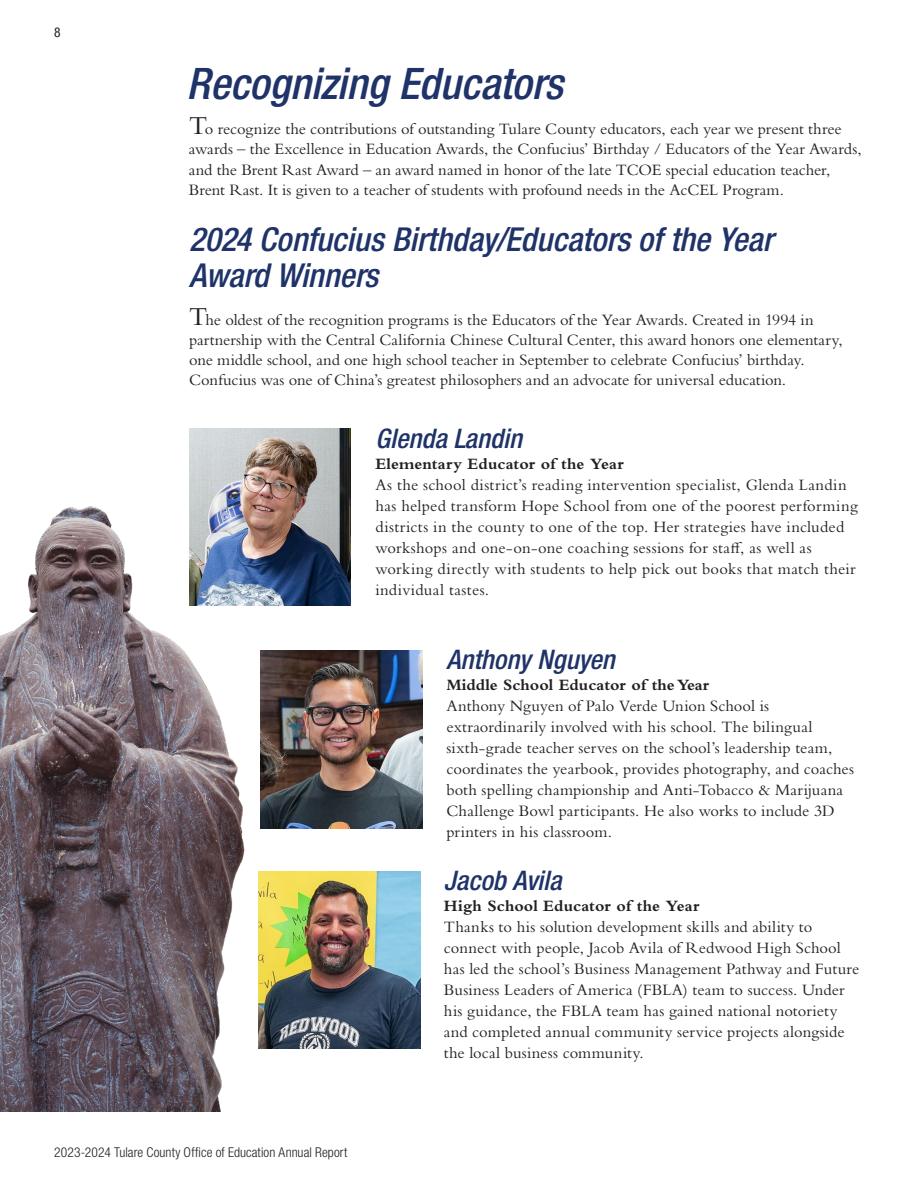
<style>
.page{position:relative;width:918px;height:1188px;background:#fff}
.page>*{position:absolute;margin:0;border:0;box-sizing:border-box;transform-origin:0 0}
.t1{font:italic 500 condensed 43.5px "Helvetica Neue LT Std";letter-spacing:-.005em;color:#1f3369}
.t2{font:italic 500 condensed 33px/36px "Helvetica Neue LT Std";letter-spacing:-.005em;color:#1f3369}
.t3{font:italic 500 condensed 27px "Helvetica Neue LT Std";color:#1f3369}
.t4{font:16.5px/21px "Bembo Std";letter-spacing:.005em;color:#231f20}
.t5{font:700 16.5px "Bembo Std";color:#231f20}
.t6{font:300 condensed 13.5px "Helvetica Neue LT Std";letter-spacing:.005em;color:#231f20}
.t7{font:condensed 13.5px "Helvetica Neue LT Std";color:#231f20}
.s1{font-size:27px}
</style>
<div class="page">
<img style="left:189px;top:429px;width:162px;height:177px">
<img style="left:291px;top:651px;width:132px;height:177px">
<img style="left:291px;top:872px;width:129px;height:177px">
<img style="left:0;top:482px;width:291px;height:630px">
<p class="t7" style="left:54px;top:24px;width:8px">8</p>
<h1 class="t1" style="left:187px;top:58px;width:378px">Recognizing Educators</h1>
<p class="t4" style="left:189px;top:119px;width:674px;line-height:20.2px"><span class="s1">T</span>o recognize the contributions of outstanding Tulare County educators, each year we present three awards – the Excellence in Education Awards, the Confucius’ Birthday / Educators of the Year Awards, and the Brent Rast Award – an award named in honor of the late TCOE special education teacher, Brent Rast. It is given to a teacher of students with profound needs in the AcCEL Program.</p>
<h2 class="t2" style="left:189px;top:222px;width:586px">2024 Confucius Birthday/Educators of the Year<br>Award Winners</h2>
<p class="t4" style="left:189px;top:309px;width:655px;line-height:20.2px"><span class="s1">T</span>he oldest of the recognition programs is the Educators of the Year Awards. Created in 1994 in partnership with the Central California Chinese Cultural Center, this award honors one elementary, one middle school, and one high school teacher in September to celebrate Confucius’ birthday.<br>Confucius was one of China’s greatest philosophers and an advocate for universal education.</p>
<h3 class="t3" style="left:375px;top:422px;width:148px">Glenda Landin</h3>
<p class="t5" style="left:375px;top:454px;width:250px">Elementary Educator of the Year</p>
<p class="t4" style="left:375px;top:474px;width:484px">As the school district’s reading intervention specialist, Glenda Landin has helped transform Hope School from one of the poorest performing districts in the county to one of the top. Her strategies have included workshops and one-on-one coaching sessions for staff, as well as working directly with students to help pick out books that match their individual tastes.</p>
<h3 class="t3" style="left:446px;top:644px;width:170px">Anthony Nguyen</h3>
<p class="t5" style="left:446px;top:676px;width:264px">Middle School Educator of the Year</p>
<p class="t4" style="left:446px;top:695px;width:409px">Anthony Nguyen of Palo Verde Union School is extraordinarily involved with his school. The bilingual sixth-grade teacher serves on the school’s leadership team, coordinates the yearbook, provides photography, and coaches both spelling championship and Anti-Tobacco &amp; Marijuana Challenge Bowl participants. He also works to include 3D printers in his classroom.</p>
<h3 class="t3" style="left:444px;top:865px;width:119px">Jacob Avila</h3>
<p class="t5" style="left:444px;top:897px;width:257px">High School Educator of the Year</p>
<p class="t4" style="left:444px;top:916px;width:417px">Thanks to his solution development skills and ability to connect with people, Jacob Avila of Redwood High School has led the school’s Business Management Pathway and Future Business Leaders of America (FBLA) team to success. Under his guidance, the FBLA team has gained national notoriety and completed annual community service projects alongside the local business community.</p>
<p class="t6" style="left:54px;top:1145px;width:295px">2023-2024 Tulare County Office of Education Annual Report</p>
</div>
